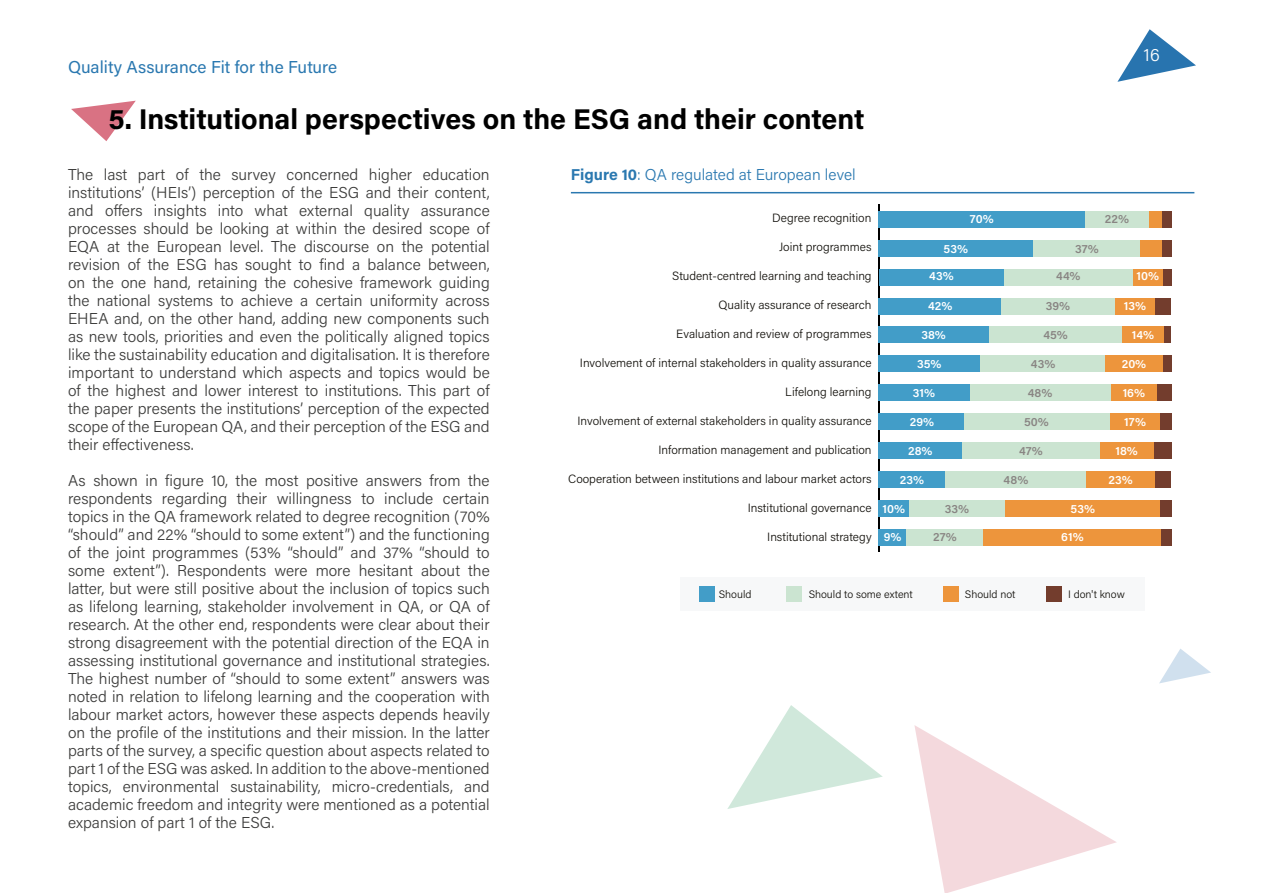
<style>
.page{position:relative;width:1263px;height:893px;background:#fff}
.page>*{position:absolute;margin:0;border:0;box-sizing:border-box;transform-origin:0 0}
.t1{font:700 28.5px "Acumin Pro";color:#000}
.t2{font:300 18px "Acumin Pro";color:#fff}
.t3{font:17.25px "Acumin Pro";color:#2a78b0}
.t4{font:300 15.75px/18px "Acumin Pro";color:#3c3c3b;text-align:justify}
.t5{font:300 15.75px "Acumin Pro";color:#2a78b0}
.t6{font:300 12px "Acumin Pro";color:#12100b}
.t7{font:600 12px "Acumin Pro";color:#fff}
.t8{font:600 12px "Acumin Pro";letter-spacing:.01em;color:#898583}
.t9{font:300 10.8px "Acumin Pro";color:#12100b}
.s1{font-weight:700}
</style>
<div class="page">
<svg style="left:1117px;top:29px;width:79px;height:53px"></svg>
<svg style="left:727px;top:705px;width:156px;height:104px"></svg>
<svg style="left:914px;top:725px;width:203px;height:168px"></svg>
<svg style="left:1159px;top:649px;width:52px;height:34px"></svg>
<svg style="left:71px;top:101px;width:65px;height:40px"></svg>
<div style="left:680px;top:578px;width:464px;height:33px;background:#f7f8f9"></div>
<hr style="left:878px;top:205px;width:1px;height:347px;background:#000">
<div style="left:1161px;top:211px;width:10px;height:16px;background:#733d2d"></div>
<div style="left:1161px;top:240px;width:10px;height:16px;background:#733d2d"></div>
<div style="left:1162px;top:269px;width:9px;height:16px;background:#733d2d"></div>
<div style="left:1154px;top:298px;width:17px;height:16px;background:#733d2d"></div>
<div style="left:1163px;top:327px;width:8px;height:16px;background:#733d2d"></div>
<div style="left:1162px;top:356px;width:9px;height:16px;background:#733d2d"></div>
<div style="left:1157px;top:385px;width:14px;height:16px;background:#733d2d"></div>
<div style="left:1160px;top:414px;width:11px;height:16px;background:#733d2d"></div>
<div style="left:1153px;top:443px;width:18px;height:16px;background:#733d2d"></div>
<div style="left:1154px;top:471px;width:17px;height:17px;background:#733d2d"></div>
<div style="left:1160px;top:500px;width:11px;height:17px;background:#733d2d"></div>
<div style="left:1161px;top:529px;width:10px;height:17px;background:#733d2d"></div>
<div style="left:1149px;top:211px;width:12px;height:16px;background:#ed953c"></div>
<div style="left:1140px;top:240px;width:21px;height:16px;background:#ed953c"></div>
<div style="left:1133px;top:269px;width:29px;height:16px;background:#ed953c"></div>
<div style="left:1115px;top:298px;width:39px;height:16px;background:#ed953c"></div>
<div style="left:1122px;top:327px;width:41px;height:16px;background:#ed953c"></div>
<div style="left:1105px;top:356px;width:57px;height:16px;background:#ed953c"></div>
<div style="left:1110px;top:385px;width:47px;height:16px;background:#ed953c"></div>
<div style="left:1109px;top:414px;width:51px;height:16px;background:#ed953c"></div>
<div style="left:1099px;top:443px;width:54px;height:16px;background:#ed953c"></div>
<div style="left:1086px;top:471px;width:68px;height:17px;background:#ed953c"></div>
<div style="left:1005px;top:500px;width:155px;height:17px;background:#ed953c"></div>
<div style="left:983px;top:529px;width:178px;height:17px;background:#ed953c"></div>
<div style="left:1085px;top:211px;width:64px;height:16px;background:#cbe4d1"></div>
<div style="left:1033px;top:240px;width:107px;height:16px;background:#cbe4d1"></div>
<div style="left:1003px;top:269px;width:130px;height:16px;background:#cbe4d1"></div>
<div style="left:1001px;top:298px;width:114px;height:16px;background:#cbe4d1"></div>
<div style="left:989px;top:327px;width:133px;height:16px;background:#cbe4d1"></div>
<div style="left:980px;top:356px;width:125px;height:16px;background:#cbe4d1"></div>
<div style="left:970px;top:385px;width:140px;height:16px;background:#cbe4d1"></div>
<div style="left:964px;top:414px;width:145px;height:16px;background:#cbe4d1"></div>
<div style="left:962px;top:443px;width:137px;height:16px;background:#cbe4d1"></div>
<div style="left:945px;top:471px;width:141px;height:17px;background:#cbe4d1"></div>
<div style="left:909px;top:500px;width:96px;height:17px;background:#cbe4d1"></div>
<div style="left:906px;top:529px;width:77px;height:17px;background:#cbe4d1"></div>
<div style="left:879px;top:211px;width:206px;height:16px;background:#429dc8"></div>
<div style="left:879px;top:240px;width:154px;height:16px;background:#429dc8"></div>
<div style="left:879px;top:269px;width:124px;height:16px;background:#429dc8"></div>
<div style="left:879px;top:298px;width:122px;height:16px;background:#429dc8"></div>
<div style="left:879px;top:327px;width:110px;height:16px;background:#429dc8"></div>
<div style="left:879px;top:356px;width:101px;height:16px;background:#429dc8"></div>
<div style="left:879px;top:385px;width:91px;height:16px;background:#429dc8"></div>
<div style="left:879px;top:414px;width:85px;height:16px;background:#429dc8"></div>
<div style="left:879px;top:443px;width:83px;height:16px;background:#429dc8"></div>
<div style="left:879px;top:471px;width:66px;height:17px;background:#429dc8"></div>
<div style="left:879px;top:500px;width:30px;height:17px;background:#429dc8"></div>
<div style="left:879px;top:529px;width:27px;height:17px;background:#429dc8"></div>
<div style="left:699px;top:587px;width:16px;height:15px;background:#429dc8"></div>
<div style="left:786px;top:587px;width:15px;height:15px;background:#cbe4d1"></div>
<div style="left:943px;top:587px;width:15px;height:15px;background:#ed953c"></div>
<div style="left:1046px;top:587px;width:15px;height:15px;background:#733d2d"></div>
<hr style="left:571px;top:192px;width:623px;height:1px;background:#2a78b0">
<p class="t3" style="left:68px;top:55px;width:271px">Quality Assurance Fit for the Future</p>
<h1 class="t1" style="left:108px;top:99px;width:757px">5. Institutional perspectives on the ESG and their content</h1>
<p class="t2" style="left:1144px;top:43px;width:18px">16</p>
<p class="t4" style="left:68px;top:165px;width:423px">The last part of the survey concerned higher education institutions’ (HEIs’) perception of the ESG and their content, and offers insights into what external quality assurance processes should be looking at within the desired scope of EQA at the European level. The discourse on the potential revision of the ESG has sought to find a balance between, on the one hand, retaining the cohesive framework guiding the national systems to achieve a certain uniformity across EHEA and, on the other hand, adding new components such as new tools, priorities and even the politically aligned topics like the sustainability education and digitalisation. It is therefore important to understand which aspects and topics would be of the highest and lower interest to institutions. This part of the paper presents the institutions’ perception of the expected scope of the European QA, and their perception of the ESG and their effectiveness.</p>
<p class="t4" style="left:68px;top:471px;width:423px">As shown in figure 10, the most positive answers from the respondents regarding their willingness to include certain topics in the QA framework related to degree recognition (70% “should” and 22% “should to some extent”) and the functioning of the joint programmes (53% “should” and 37% “should to some extent”). Respondents were more hesitant about the latter, but were still positive about the inclusion of topics such as lifelong learning, stakeholder involvement in QA, or QA of research. At the other end, respondents were clear about their strong disagreement with the potential direction of the EQA in assessing institutional governance and institutional strategies.<br>The highest number of “should to some extent” answers was noted in relation to lifelong learning and the cooperation with labour market actors, however these aspects depends heavily on the profile of the institutions and their mission. In the latter parts of the survey, a specific question about aspects related to part 1 of the ESG was asked. In addition to the above-mentioned topics, environmental sustainability, micro-credentials, and academic freedom and integrity were mentioned as a potential expansion of part 1 of the ESG.</p>
<p class="t5" style="left:571px;top:164px;width:286px"><span class="s1">Figure 10</span>: QA regulated at European level</p>
<p class="t6" style="left:772px;top:209px;width:101px">Degree recognition</p>
<p class="t6" style="left:779px;top:238px;width:94px">Joint programmes</p>
<p class="t6" style="left:672px;top:267px;width:201px">Student-centred learning and teaching</p>
<p class="t6" style="left:718px;top:296px;width:155px">Quality assurance of research</p>
<p class="t6" style="left:676px;top:325px;width:197px">Evaluation and review of programmes</p>
<p class="t6" style="left:580px;top:354px;width:293px">Involvement of internal stakeholders in quality assurance</p>
<p class="t6" style="left:785px;top:383px;width:88px">Lifelong learning</p>
<p class="t6" style="left:577px;top:412px;width:296px">Involvement of external stakeholders in quality assurance</p>
<p class="t6" style="left:658px;top:441px;width:215px">Information management and publication</p>
<p class="t6" style="left:568px;top:470px;width:305px">Cooperation between institutions and labour market actors</p>
<p class="t6" style="left:748px;top:499px;width:125px">Institutional governance</p>
<p class="t6" style="left:767px;top:528px;width:106px">Institutional strategy</p>
<p class="t7" style="left:970px;top:210px;width:25px">70%</p>
<p class="t8" style="left:1105px;top:210px;width:26px">22%</p>
<p class="t7" style="left:943px;top:240px;width:26px">53%</p>
<p class="t8" style="left:1075px;top:240px;width:25px">37%</p>
<p class="t7" style="left:929px;top:268px;width:26px">43%</p>
<p class="t8" style="left:1056px;top:268px;width:26px">44%</p>
<p class="t7" style="left:1136px;top:268px;width:24px">10%</p>
<p class="t7" style="left:928px;top:298px;width:26px">42%</p>
<p class="t8" style="left:1046px;top:298px;width:26px">39%</p>
<p class="t7" style="left:1124px;top:298px;width:24px">13%</p>
<p class="t7" style="left:921px;top:327px;width:26px">38%</p>
<p class="t8" style="left:1043px;top:327px;width:26px">45%</p>
<p class="t7" style="left:1132px;top:327px;width:24px">14%</p>
<p class="t7" style="left:917px;top:355px;width:26px">35%</p>
<p class="t8" style="left:1031px;top:355px;width:26px">43%</p>
<p class="t7" style="left:1122px;top:355px;width:26px">20%</p>
<p class="t7" style="left:913px;top:384px;width:24px">31%</p>
<p class="t8" style="left:1028px;top:384px;width:26px">48%</p>
<p class="t7" style="left:1123px;top:384px;width:24px">16%</p>
<p class="t7" style="left:910px;top:414px;width:26px">29%</p>
<p class="t8" style="left:1024px;top:414px;width:26px">50%</p>
<p class="t7" style="left:1124px;top:414px;width:23px">17%</p>
<p class="t7" style="left:908px;top:443px;width:26px">28%</p>
<p class="t8" style="left:1019px;top:443px;width:25px">47%</p>
<p class="t7" style="left:1115px;top:443px;width:24px">18%</p>
<p class="t7" style="left:900px;top:471px;width:26px">23%</p>
<p class="t8" style="left:1004px;top:471px;width:26px">48%</p>
<p class="t7" style="left:1108px;top:471px;width:26px">23%</p>
<p class="t7" style="left:883px;top:500px;width:24px">10%</p>
<p class="t8" style="left:945px;top:500px;width:26px">33%</p>
<p class="t7" style="left:1070px;top:500px;width:26px">53%</p>
<p class="t7" style="left:884px;top:529px;width:19px">9%</p>
<p class="t8" style="left:933px;top:529px;width:25px">27%</p>
<p class="t7" style="left:1061px;top:529px;width:24px">61%</p>
<p class="t9" style="left:719px;top:587px;width:34px">Should</p>
<p class="t9" style="left:809px;top:587px;width:106px">Should to some extent</p>
<p class="t9" style="left:965px;top:587px;width:52px">Should not</p>
<p class="t9" style="left:1068px;top:587px;width:58px">I don't know</p>
</div>
